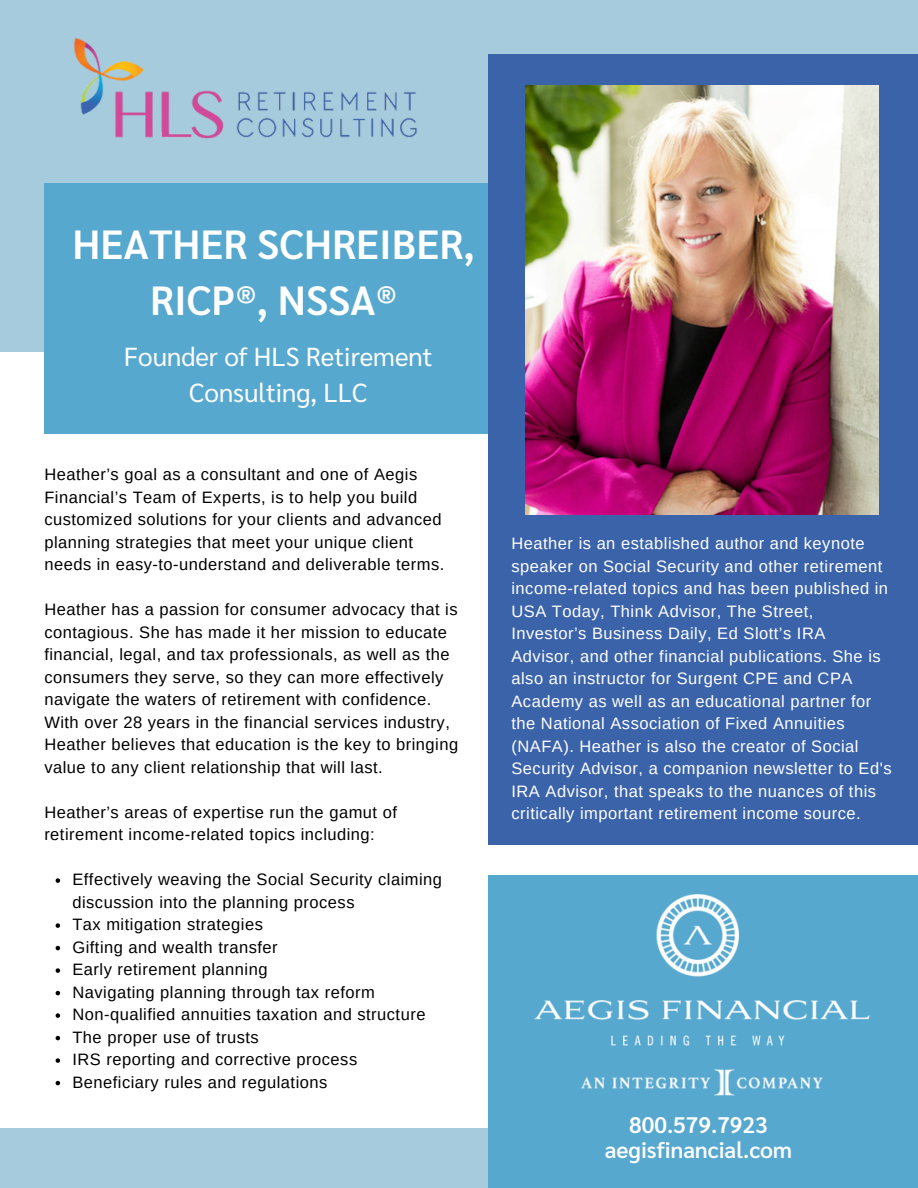
<style>
.page{position:relative;width:918px;height:1188px;background:#fff}
.page>*{position:absolute;margin:0;border:0;box-sizing:border-box;transform-origin:0 0}
.t1{font:600 40.65px/56.2px "Sarabun";color:#fff;text-align:center}
.t2{font:26.1px/36px "Sarabun";color:#fff;text-align:center}
.t3{font:600 22.5px/24.8px "Sarabun";color:#fff;text-align:center}
.t4{font:16.5px/22.5px "Arimo";letter-spacing:.03em;color:#000}
.t5{font:16.5px/22.5px "Arimo";letter-spacing:.03em;color:#fff}
</style>
<div class="page">
<div style="left:0;top:1128px;width:918px;height:60px;background:#a6cbdd"></div>
<div style="left:488px;top:875px;width:430px;height:313px;background:#57a8cf"></div>
<div style="left:0;top:0;width:918px;height:352px;background:#a6cbdd"></div>
<img style="left:74px;top:38px;width:343px;height:101px">
<div style="left:44px;top:184px;width:500px;height:250px;background:#57a8cf"></div>
<div style="left:488px;top:54px;width:430px;height:790px;background:#3b63aa"></div>
<img style="left:526px;top:85px;width:352px;height:430px">
<img style="left:535px;top:894px;width:334px;height:202px">
<svg style="left:56px;top:878px;width:4px;height:5px"></svg>
<svg style="left:56px;top:923px;width:4px;height:5px"></svg>
<svg style="left:56px;top:946px;width:4px;height:4px"></svg>
<svg style="left:56px;top:968px;width:4px;height:5px"></svg>
<svg style="left:56px;top:991px;width:4px;height:4px"></svg>
<svg style="left:56px;top:1013px;width:4px;height:5px"></svg>
<svg style="left:56px;top:1036px;width:4px;height:4px"></svg>
<svg style="left:56px;top:1058px;width:4px;height:5px"></svg>
<svg style="left:56px;top:1081px;width:4px;height:4px"></svg>
<h1 class="t1" style="left:73px;top:213px;width:404px">HEATHER SCHREIBER,<br>RICP®, NSSA®</h1>
<h2 class="t2" style="left:124px;top:337px;width:310px">Founder of HLS Retirement<br>Consulting, LLC</h2>
<p class="t4" style="left:44px;top:463px;width:402px">Heather’s goal as a consultant and one of Aegis Financial’s Team of Experts, is to help you build customized solutions for your clients and advanced planning strategies that meet your unique client needs in easy-to-understand and deliverable terms.</p>
<p class="t4" style="left:44px;top:598px;width:415px">Heather has a passion for consumer advocacy that is contagious. She has made it her mission to educate financial, legal, and tax professionals, as well as the consumers they serve, so they can more effectively navigate the waters of retirement with confidence.<br>With over 28 years in the financial services industry, Heather believes that education is the key to bringing value to any client relationship that will last.</p>
<p class="t4" style="left:44px;top:801px;width:354px">Heather’s areas of expertise run the gamut of retirement income-related topics including:</p>
<p class="t4" style="left:72px;top:868px;width:371px">Effectively weaving the Social Security claiming discussion into the planning process<br>Tax mitigation strategies<br>Gifting and wealth transfer<br>Early retirement planning<br>Navigating planning through tax reform Non-qualified annuities taxation and structure The proper use of trusts<br>IRS reporting and corrective process Beneficiary rules and regulations</p>
<p class="t5" style="left:511px;top:532px;width:382px">Heather is an established author and keynote speaker on Social Security and other retirement income-related topics and has been published in USA Today, Think Advisor, The Street, Investor’s Business Daily, Ed Slott’s IRA Advisor, and other financial publications. She is also an instructor for Surgent CPE and CPA Academy as well as an educational partner for the National Association of Fixed Annuities (NAFA). Heather is also the creator of Social Security Advisor, a companion newsletter to Ed's IRA Advisor, that speaks to the nuances of this critically important retirement income source.</p>
<h3 class="t3" style="left:605px;top:1111px;width:189px">800.579.7923 aegisfinancial.com</h3>
</div>
